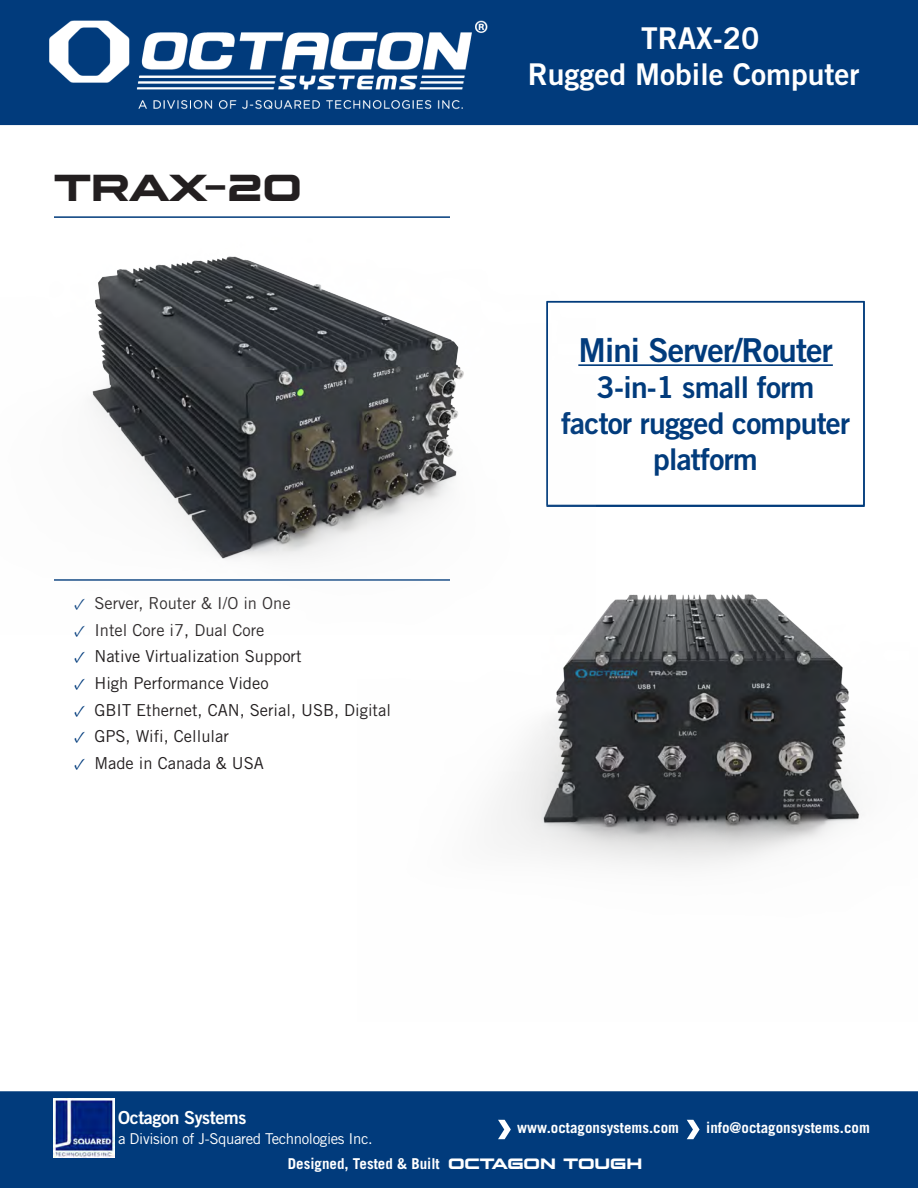
<style>
.page{position:relative;width:918px;height:1188px;background:#fff}
.page>*{position:absolute;margin:0;border:0;box-sizing:border-box;transform-origin:0 0}
.t1{font:37.5px "Future Tense";color:#231f20}
.t2{font:33px "Trade Gothic LT Std Bd 2";letter-spacing:-.025em;color:#013b7c}
.t3{font:30px/36px "Trade Gothic LT Std Bd 2";letter-spacing:-.025em;color:#013b7c;text-align:center}
.t4{font:30px/36px "Trade Gothic LT Std Bd 2";color:#fff}
.t5{font:18px "Trade Gothic LT Std Bd 2";letter-spacing:-.025em;color:#fff}
.t6{font:16.5px "Trade Gothic LT Std";color:#231f20}
.t7{font:700 15px "Trade Gothic LT Std";color:#fff}
.t8{font:15px "Trade Gothic LT Std";letter-spacing:-.025em;color:#fff}
.s1{font-family:"Minion Pro";color:#013b7c}
.s2{font-family:"Future Tense";font-weight:400}
</style>
<div class="page">
<div style="left:0;top:1091px;width:918px;height:97px;background:#013b7c"></div>
<svg style="left:498px;top:1120px;width:13px;height:19px"></svg>
<svg style="left:687px;top:1120px;width:13px;height:19px"></svg>
<img style="left:54px;top:1098px;width:60px;height:59px">
<div style="left:595px;top:0;width:323px;height:125px;background:#013b7c"></div>
<hr style="left:578px;top:364px;width:255px;height:2px;background:#013b7c">
<img style="left:496px;top:404px;width:369px;height:463px">
<img style="left:0;top:0;width:595px;height:635px">
<div style="left:521px;top:20px;width:348px;height:89px;background:#013b7c"></div>
<p class="t1" style="left:54px;top:161px;width:250px">TRAX-20</p>
<p class="t6" style="left:74px;top:593px;width:218px"><span class="s1">✓</span> Server, Router &amp; I/O in One</p>
<p class="t6" style="left:74px;top:620px;width:192px"><span class="s1">✓</span> Intel Core i7, Dual Core</p>
<p class="t6" style="left:74px;top:647px;width:229px"><span class="s1">✓</span> Native Virtualization Support</p>
<p class="t6" style="left:74px;top:673px;width:196px"><span class="s1">✓</span> High Performance Video</p>
<p class="t6" style="left:74px;top:700px;width:318px"><span class="s1">✓</span> GBIT Ethernet, CAN, Serial, USB, Digital</p>
<p class="t6" style="left:74px;top:726px;width:156px"><span class="s1">✓</span> GPS, Wifi, Cellular</p>
<p class="t6" style="left:74px;top:753px;width:191px"><span class="s1">✓</span> Made in Canada &amp; USA</p>
<p class="t4" style="left:528px;top:20px;width:333px;text-indent:80px"><span class="s1">✓</span> TRAX-20<br>Rugged Mobile Computer</p>
<h3 class="t4" style="left:659px;top:20px;width:73px">TRAX</h3>
<p class="t2" style="left:578px;top:330px;width:256px">Mini Server/Router</p>
<p class="t3" style="left:561px;top:369px;width:291px">3-in-1 small form factor rugged computer platform</p>
<p class="t5" style="left:118px;top:1106px;width:130px">Octagon Systems</p>
<p class="t8" style="left:118px;top:1129px;width:256px">a Division of J-Squared Technologies Inc.</p>
<p class="t7" style="left:517px;top:1119px;width:163px">www.octagonsystems.com</p>
<p class="t7" style="left:706px;top:1119px;width:165px">info@octagonsystems.com</p>
<p class="t7" style="left:288px;top:1155px;width:356px">Designed, Tested &amp; Built <span class="s2">OCTAGON TOUGH</span></p>
</div>
